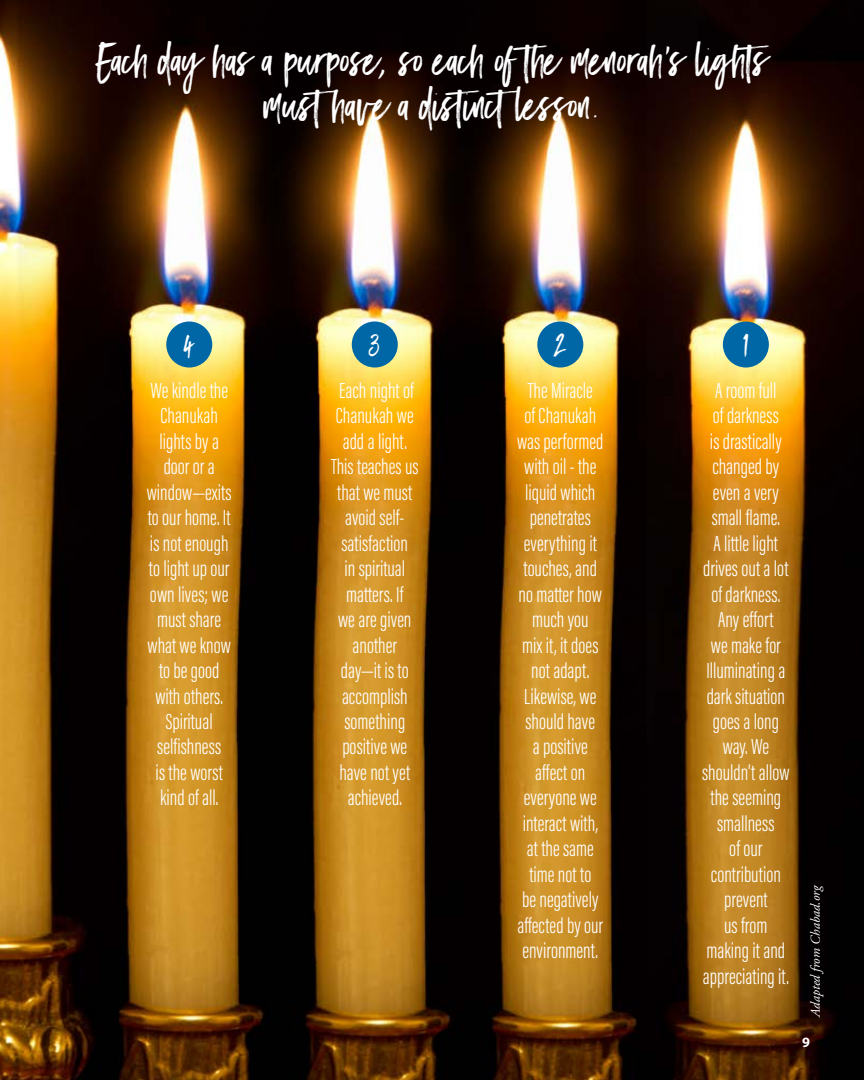
<style>
.page{position:relative;width:864px;height:1080px;background:#fff}
.page>*{position:absolute;margin:0;border:0;box-sizing:border-box;transform-origin:0 0}
.t1{font:42px/45px "Black Diamond";color:#fff;text-align:center}
.t2{font:27px "Black Diamond";color:#fff}
.t3{font:300 22.5px/25.5px "Acumin Pro Extra Cond";color:#fff;text-align:center}
.t4{font:700 14.25px "Myriad Pro";color:#fff}
.t5{font:italic 13.5px "Adobe Garamond Pro";letter-spacing:-.005em;color:#fff}
</style>
<div class="page">
<img style="left:0;top:0;width:864px;height:1080px">
<div style="left:723px;top:322px;width:46px;height:46px;background:#0067a6;border-radius:50%"></div>
<div style="left:537px;top:322px;width:46px;height:46px;background:#0067a6;border-radius:50%"></div>
<div style="left:352px;top:322px;width:46px;height:46px;background:#0067a6;border-radius:50%"></div>
<div style="left:166px;top:322px;width:46px;height:46px;background:#0067a6;border-radius:50%"></div>
<h1 class="t1" style="left:95px;top:35px;width:688px">Each day has a purpose, so each of the menorah’s lights musthave a distinctlesson.</h1>
<p class="t2" style="left:183px;top:325px;width:13px">4</p>
<p class="t3" style="left:147px;top:377px;width:86px">We kindle the<br>Chanukah lights by a door or a window—exits to our home. It is not enough to light up our own lives; we must share what we know to be good with others.<br>Spiritual selfishness<br>is the worst kind of all.</p>
<p class="t2" style="left:369px;top:325px;width:13px">3</p>
<p class="t3" style="left:331px;top:377px;width:89px">Each night of<br>Chanukah we add a light.<br>This teaches us that we must avoid self&shy;satisfaction<br>in spiritual matters. If<br>we are given another day—it is to accomplish something positive we have not yet achieved.</p>
<p class="t2" style="left:554px;top:325px;width:13px">2</p>
<p class="t3" style="left:517px;top:377px;width:88px">The Miracle<br>of Chanukah was performed with oil - the liquid which penetrates everything it touches, and no matter how much you<br>mix it, it does not adapt.<br>Likewise, we should have<br>a positive affect on everyone we interact with, at the same time not to<br>be negatively affected by our environment.</p>
<p class="t2" style="left:743px;top:325px;width:8px">1</p>
<p class="t3" style="left:702px;top:377px;width:89px">A room full<br>of darkness<br>is drastically changed by even a very small flame.<br>A little light drives out a lot of darkness.<br>Any effort<br>we make for<br>Illuminating a dark situation goes a long way. We shouldn’t allow the seeming smallness<br>of our contribution prevent<br>us from making it and appreciating it.</p>
<p class="t5" style="left:807px;top:1017px;width:134px;rotate:-90deg">Adapted from Chabad.org</p>
<p class="t4" style="left:802px;top:1033px;width:9px">9</p>
</div>
